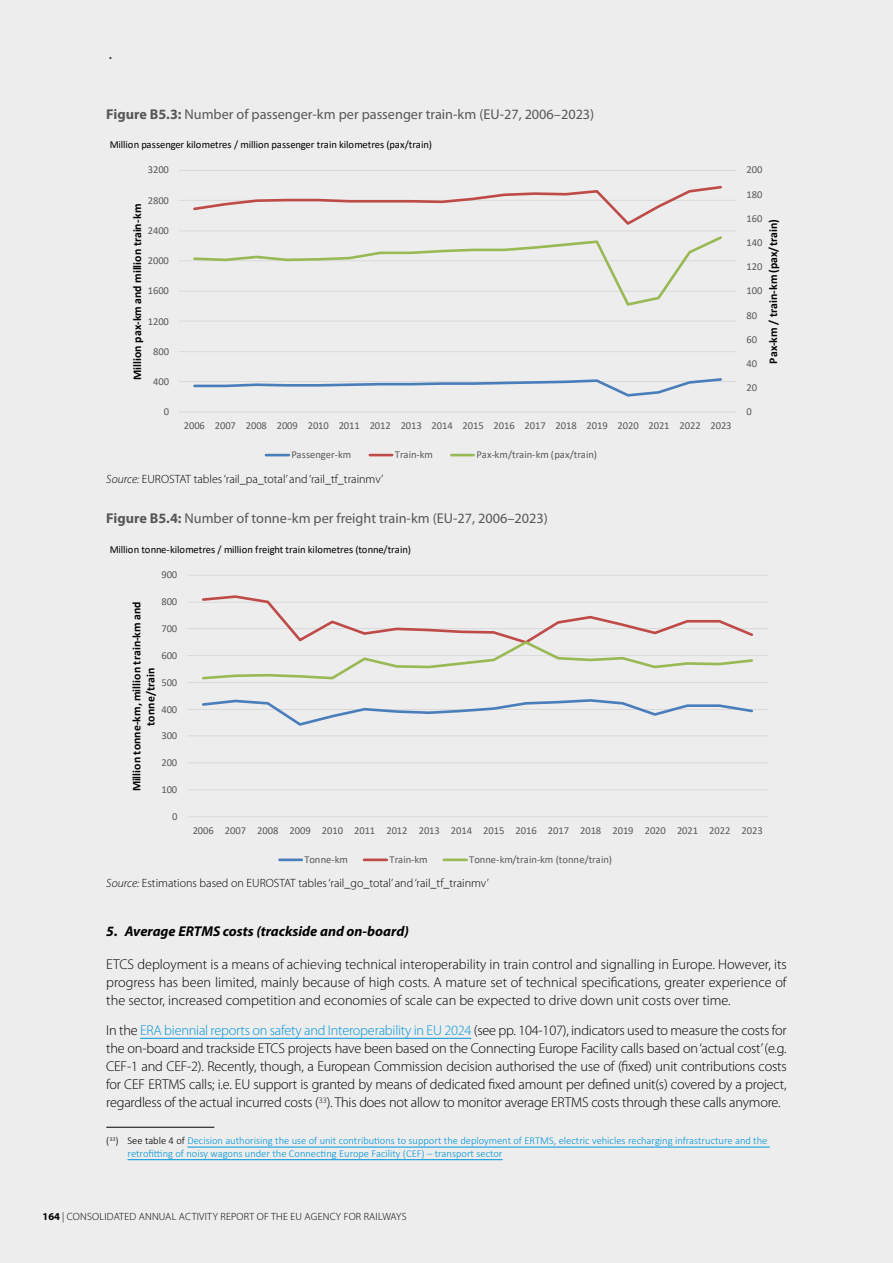
<style>
.page{position:relative;width:893px;height:1263px;background:#ededed}
.page>*{position:absolute;margin:0;border:0;box-sizing:border-box;transform-origin:0 0}
.text{font:300 14.25px/18px "Myriad Pro";letter-spacing:-.005em;color:#000;text-align:justify}
.fig_title{font:14.25px "Myriad Pro";color:#575756}
.title4{font:italic 700 14.25px "Myriad Pro";color:#000}
.source{font:300 12px "Myriad Pro";color:#000}
.t1{font:700 11.7px/14.1px "Calibri";letter-spacing:.005em;color:#000;text-align:center}
.t2{font:10.65px "Calibri";letter-spacing:-.005em;color:#000}
.t3{font:10.65px "Calibri";letter-spacing:-.01em;color:#595959}
.footnote{font:300 10.5px/12.6px "Calibri";color:#0095db}
.t4{font:10.5px "Calibri";letter-spacing:-.005em;color:#595959}
.t5{font:300 10.5px "Myriad Pro";letter-spacing:.02em;color:#000}
.s1{font-weight:700}
.s2{font-style:italic}
.s3{color:#0095db}
.s4{color:#000}
</style>
<div class="page">
<hr style="left:140px;top:1038px;width:331px;height:1px;background:#0095db">
<hr style="left:179px;top:381px;width:557px;height:1px;background:#d9d9d9">
<hr style="left:179px;top:351px;width:557px;height:1px;background:#d9d9d9">
<hr style="left:179px;top:321px;width:557px;height:1px;background:#d9d9d9">
<hr style="left:179px;top:291px;width:557px;height:1px;background:#d9d9d9">
<hr style="left:179px;top:260px;width:557px;height:1px;background:#d9d9d9">
<hr style="left:179px;top:230px;width:557px;height:1px;background:#d9d9d9">
<hr style="left:179px;top:200px;width:557px;height:1px;background:#d9d9d9">
<hr style="left:179px;top:170px;width:557px;height:1px;background:#d9d9d9">
<hr style="left:179px;top:412px;width:557px;height:1px;background:#d9d9d9">
<svg style="left:193px;top:378px;width:529px;height:19px"></svg>
<svg style="left:193px;top:185px;width:529px;height:40px"></svg>
<svg style="left:193px;top:236px;width:529px;height:70px"></svg>
<hr style="left:266px;top:454px;width:23px;height:2px;background:#4a7ebb">
<hr style="left:370px;top:454px;width:22px;height:2px;background:#be4b48">
<hr style="left:451px;top:454px;width:23px;height:2px;background:#98b954">
<hr style="left:187px;top:789px;width:581px;height:1px;background:#d9d9d9">
<hr style="left:187px;top:762px;width:581px;height:1px;background:#d9d9d9">
<hr style="left:187px;top:735px;width:581px;height:1px;background:#d9d9d9">
<hr style="left:187px;top:709px;width:581px;height:1px;background:#d9d9d9">
<hr style="left:187px;top:682px;width:581px;height:1px;background:#d9d9d9">
<hr style="left:187px;top:655px;width:581px;height:1px;background:#d9d9d9">
<hr style="left:187px;top:628px;width:581px;height:1px;background:#d9d9d9">
<hr style="left:187px;top:602px;width:581px;height:1px;background:#d9d9d9">
<hr style="left:187px;top:575px;width:581px;height:1px;background:#d9d9d9">
<hr style="left:187px;top:816px;width:581px;height:1px;background:#d9d9d9">
<svg style="left:202px;top:699px;width:551px;height:27px"></svg>
<svg style="left:202px;top:595px;width:551px;height:85px"></svg>
<hr style="left:279px;top:858px;width:23px;height:3px;background:#4a7ebb">
<hr style="left:364px;top:858px;width:23px;height:3px;background:#be4b48">
<hr style="left:444px;top:858px;width:23px;height:3px;background:#98b954">
<hr style="left:106px;top:1127px;width:108px;height:1px;background:#000">
<hr style="left:187px;top:1147px;width:583px;height:1px;background:#0095db">
<hr style="left:128px;top:1159px;width:375px;height:1px;background:#0095db">
<p class="fig_title" style="left:106px;top:105px;width:489px"><span class="s1">Figure B5.3:</span> Number of passenger-km per passenger train-km (EU-27, 2006–2023)</p>
<p class="t2" style="left:110px;top:137px;width:324px">Million passenger kilometres / million passenger train kilometres (pax/train)</p>
<p class="t3" style="left:148px;top:163px;width:23px">3200</p>
<p class="t4" style="left:148px;top:193px;width:23px">2800</p>
<p class="t1" style="left:130px;top:380px;width:177px;rotate:-90deg">Million pax-km and million train-km</p>
<p class="t4" style="left:148px;top:223px;width:23px">2400</p>
<p class="t4" style="left:148px;top:253px;width:23px">2000</p>
<p class="t4" style="left:148px;top:284px;width:23px">1600</p>
<p class="t4" style="left:148px;top:314px;width:23px">1200</p>
<p class="t4" style="left:153px;top:344px;width:17px">800</p>
<p class="t4" style="left:153px;top:374px;width:17px">400</p>
<p class="t4" style="left:164px;top:404px;width:7px">0</p>
<p class="t4" style="left:184px;top:418px;width:549px">2006 2007 2008 2009 2010 2011 2012 2013 2014 2015 2016 2017 2018 2019 2020 2021 2022 2023</p>
<p class="t3" style="left:291px;top:447px;width:62px">Passenger-km</p>
<p class="t3" style="left:395px;top:447px;width:40px">Train-km</p>
<p class="t3" style="left:476px;top:447px;width:122px">Pax-km/train-km (pax/train)</p>
<p class="source" style="left:106px;top:472px;width:278px"><span class="s2">Source:</span> EUROSTAT tables ‘rail_pa_total’ and ‘rail_tf_trainmv’</p>
<p class="fig_title" style="left:106px;top:510px;width:443px"><span class="s1">Figure B5.4:</span> Number of tonne-km per freight train-km (EU-27, 2006–2023)</p>
<p class="t2" style="left:110px;top:542px;width:303px">Million tonne-kilometres / million freight train kilometres (tonne/train)</p>
<p class="t3" style="left:161px;top:567px;width:17px">900</p>
<p class="t3" style="left:161px;top:594px;width:17px">800</p>
<p class="t1" style="left:129px;top:791px;width:191px;rotate:-90deg">Million tonne-km, million train-km and tonne/train</p>
<p class="t4" style="left:161px;top:621px;width:17px">700</p>
<p class="t3" style="left:161px;top:648px;width:17px">600</p>
<p class="t4" style="left:161px;top:675px;width:17px">500</p>
<p class="t3" style="left:161px;top:702px;width:17px">400</p>
<p class="t3" style="left:161px;top:728px;width:17px">300</p>
<p class="t4" style="left:161px;top:755px;width:17px">200</p>
<p class="t3" style="left:161px;top:782px;width:17px">100</p>
<p class="t4" style="left:172px;top:809px;width:7px">0</p>
<p class="t3" style="left:746px;top:163px;width:17px">200</p>
<p class="t4" style="left:746px;top:187px;width:17px">180</p>
<p class="t4" style="left:746px;top:211px;width:17px">160</p>
<p class="t1" style="left:766px;top:364px;width:146px;rotate:-90deg">Pax-km / train-km (pax/train)</p>
<p class="t3" style="left:746px;top:235px;width:17px">140</p>
<p class="t3" style="left:746px;top:259px;width:17px">120</p>
<p class="t4" style="left:746px;top:284px;width:17px">100</p>
<p class="t4" style="left:746px;top:308px;width:12px">80</p>
<p class="t3" style="left:746px;top:332px;width:12px">60</p>
<p class="t3" style="left:746px;top:356px;width:12px">40</p>
<p class="t4" style="left:746px;top:380px;width:12px">20</p>
<p class="t4" style="left:746px;top:404px;width:7px">0</p>
<p class="t4" style="left:193px;top:823px;width:572px">2006 2007 2008 2009 2010 2011 2012 2013 2014 2015 2016 2017 2018 2019 2020 2021 2022 2023</p>
<p class="t3" style="left:304px;top:852px;width:45px">Tonne-km</p>
<p class="t3" style="left:389px;top:852px;width:40px">Train-km</p>
<p class="t3" style="left:469px;top:852px;width:144px">Tonne-km/train-km (tonne/train)</p>
<p class="source" style="left:106px;top:877px;width:384px"><span class="s2">Source:</span> Estimations based on EUROSTAT tables ‘rail_go_total’ and ‘rail_tf_trainmv’</p>
<p class="title4" style="left:106px;top:921px;width:304px">5. Average ERTMS costs (trackside and on-board)</p>
<p class="text" style="left:106px;top:955px;width:682px">ETCS deployment is a means of achieving technical interoperability in train control and signalling in Europe. However, its progress has been limited, mainly because of high costs. A mature set of technical specifications, greater experience of the sector, increased competition and economies of scale can be expected to drive down unit costs over time.</p>
<p class="text" style="left:106px;top:1022px;width:682px">In the <span class="s3">ERA biennial reports on safety and Interoperability in EU 2024</span> (see pp. 104-107), indicators used to measure the costs for the on-board and trackside ETCS projects have been based on the Connecting Europe Facility calls based on ‘actual cost’ (e.g.<br>CEF-1 and CEF-2). Recently, though, a European Commission decision authorised the use of (fixed) unit contributions costs for CEF ERTMS calls; i.e. EU support is granted by means of dedicated fixed amount per defined unit(s) covered by a project, regardless of the actual incurred costs (<sup>33</sup>). This does not allow to monitor average ERTMS costs through these calls anymore.</p>
<p class="footnote" style="left:128px;top:1134px;width:641px;text-indent:-21px"><span class="s4">(</span><sup>33</sup><span class="s4">) See table 4 of</span> Decision authorising the use of unit contributions to support the deployment of ERTMS, electric vehicles recharging infrastructure and the retrofitting of noisy wagons under the Connecting Europe Facility (CEF) – transport sector</p>
<p class="t5" style="left:43px;top:1211px;width:365px"><span class="s1">164</span> | CONSOLIDATED ANNUAL ACTIVITY REPORT OF THE EU AGENCY FOR RAILWAYS</p>
</div>
